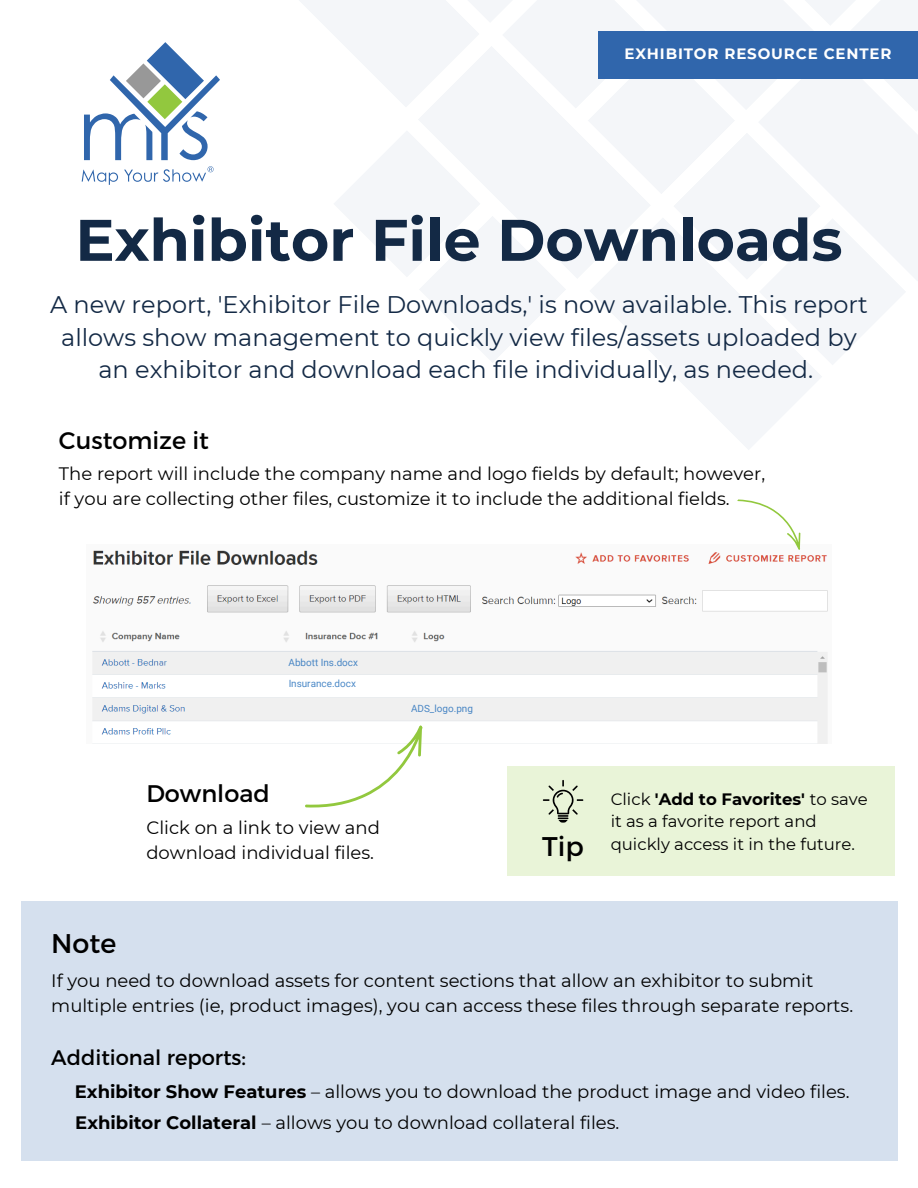
<style>
.page{position:relative;width:918px;height:1188px;background:#fff}
.page>*{position:absolute;margin:0;border:0;box-sizing:border-box;transform-origin:0 0}
.t1{font:700 58.5px "Montserrat";color:#132945}
.t2{font:27px "Montserrat";color:#000}
.t3{font:24px/32.7px "Montserrat";color:#132945;text-align:center}
.t4{font:24px "Montserrat";color:#000}
.t5{font:21px "Montserrat";color:#000}
.t6{font:18px/24.8px "Montserrat";color:#000}
.t7{font:16.5px/22.5px "Montserrat";color:#000}
.t8{font:700 15px "Montserrat";letter-spacing:.06em;color:#fff}
.t9{font:9.9px "Roboto";color:#1b69b8}
.s1{font-weight:700}
</style>
<div class="page">
<svg style="left:665px;top:366px;width:157px;height:84px;fill:#f4f6f9"></svg>
<svg style="left:299px;top:0;width:619px;height:366px"></svg>
<div style="left:598px;top:31px;width:320px;height:47px;background:#3066ac"></div>
<svg style="left:82px;top:42px;width:138px;height:143px"></svg>
<img style="left:92px;top:550px;width:736px;height:194px">
<img style="left:458px;top:618px;width:106px;height:28px">
<img style="left:756px;top:628px;width:48px;height:116px">
<img style="left:279px;top:621px;width:231px;height:123px">
<img style="left:564px;top:618px;width:115px;height:28px">
<img style="left:683px;top:618px;width:115px;height:28px">
<img style="left:684px;top:628px;width:72px;height:116px">
<svg style="left:302px;top:725px;width:137px;height:83px"></svg>
<div style="left:507px;top:766px;width:387px;height:109px;background:#e9f4d8"></div>
<svg style="left:543px;top:780px;width:40px;height:43px"></svg>
<svg style="left:737px;top:499px;width:64px;height:51px"></svg>
<div style="left:21px;top:901px;width:876px;height:259px;background:#d5e0ee"></div>
<p class="t8" style="left:624px;top:45px;width:269px">EXHIBITOR RESOURCE CENTER</p>
<h6 class="t1" style="left:75px;top:204px;width:769px">Exhibitor File Downloads</h6>
<h1 class="t3" style="left:50px;top:288px;width:819px">A new report, 'Exhibitor File Downloads,' is now available. This report allows show management to quickly view files/assets uploaded by an exhibitor and download each file individually, as needed.</h1>
<h3 class="t4" style="left:59px;top:425px;width:152px">Customize it</h3>
<p class="t6" style="left:59px;top:461px;width:708px">The report will include the company name and logo fields by default; however, if you are collecting other files, customize it to include the additional fields.</p>
<p class="t9" style="left:289px;top:657px;width:71px">Abbott Ins.docx</p>
<p class="t9" style="left:289px;top:678px;width:69px">Insurance.docx</p>
<p class="t2" style="left:51px;top:926px;width:67px">Note</p>
<h3 class="t4" style="left:146px;top:778px;width:125px">Download</h3>
<h5 class="t6" style="left:146px;top:815px;width:235px">Click on a link to view and download individual files.</h5>
<p class="t9" style="left:411px;top:703px;width:63px">ADS_logo.png</p>
<p class="t2" style="left:542px;top:829px;width:43px">Tip</p>
<p class="t7" style="left:611px;top:787px;width:259px">Click <span class="s1">'Add to Favorites'</span> to save it as a favorite report and quickly access it in the future.</p>
<p class="t6" style="left:51px;top:968px;width:803px">If you need to download assets for content sections that allow an exhibitor to submit multiple entries (ie, product images), you can access these files through separate reports.</p>
<p class="t5" style="left:51px;top:1044px;width:196px">Additional reports:</p>
<p class="t6" style="left:75px;top:1079px;width:776px"><span class="s1">Exhibitor Show Features</span> – allows you to download the product image and video files.</p>
<p class="t6" style="left:75px;top:1111px;width:546px"><span class="s1">Exhibitor Collateral</span> – allows you to download collateral files.</p>
</div>
